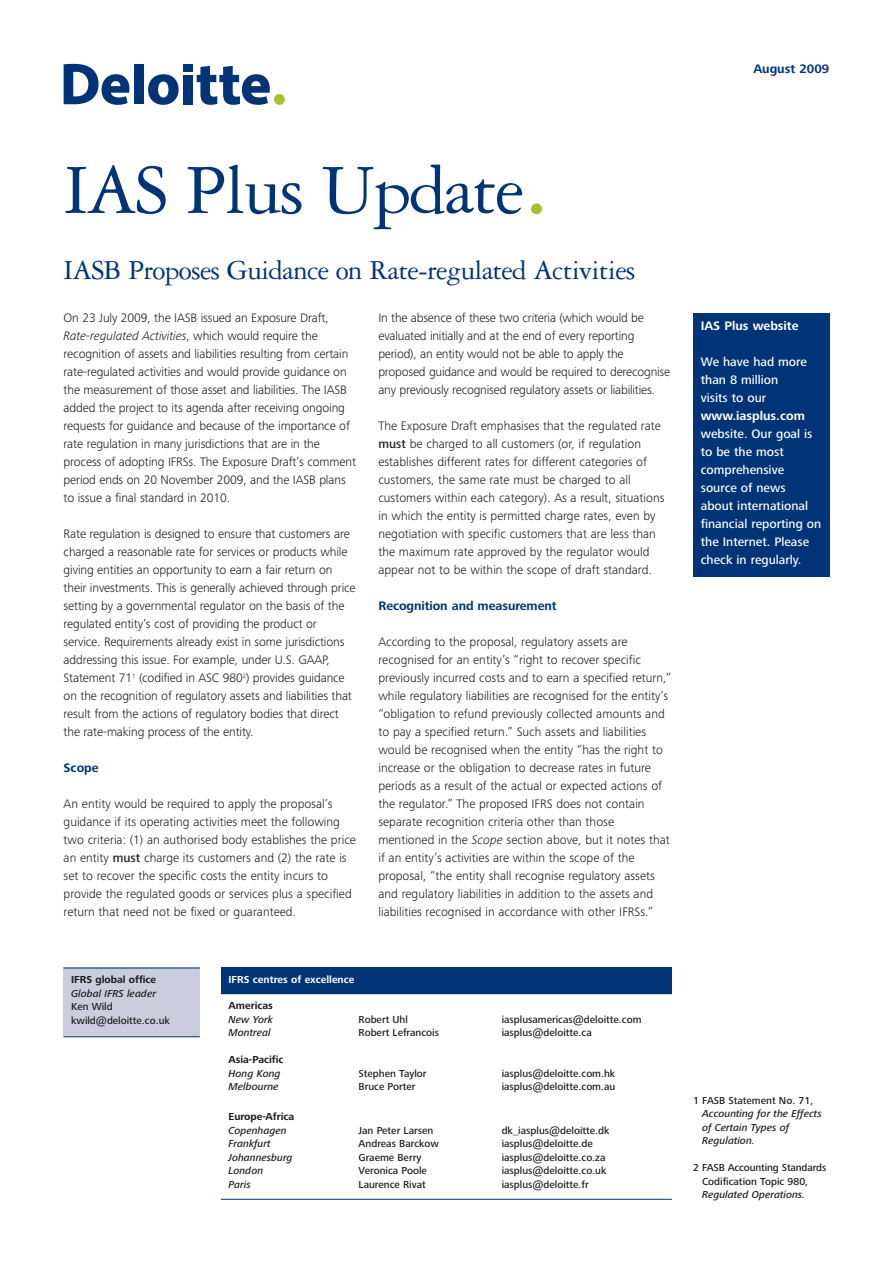
<style>
.page{position:relative;width:893px;height:1263px;background:#fff}
.page>*{position:absolute;margin:0;border:0;box-sizing:border-box;transform-origin:0 0}
.t1{font:75px "Garamond Three";letter-spacing:-.025em;color:#003476}
.t2{font:29.25px "Garamond Three";letter-spacing:-.025em;color:#003476}
.t3{font:300 12.75px/18px "Frutiger Next Pro";color:#1a171c}
.t4{font:500 12.75px/18px "Frutiger Next Pro";color:#fff}
.t5{font:700 12.75px "Frutiger Next Pro";letter-spacing:-.005em;color:#003476}
.t6{font:700 12.75px "Frutiger Next Pro";color:#fff}
.t7{font:500 10.5px/13.5px "Frutiger Next Pro";color:#1a171c}
.t8{font:italic 500 10.5px/13.5px "Frutiger Next Pro";color:#1a171c}
.t9{font:700 10.5px "Frutiger Next Pro";color:#1a171c}
.t10{font:700 10.5px "Frutiger Next Pro";color:#fff}
.s1{font-size:112.5px;color:#a4c42d}
.s2{font-style:italic}
.s3{font-weight:500}
</style>
<div class="page">
<div style="left:134px;top:65px;width:10px;height:39px;background:#003476"></div>
<svg style="left:148px;top:74px;width:31px;height:31px"></svg>
<div style="left:183px;top:75px;width:10px;height:29px;background:#003476"></div>
<div style="left:183px;top:65px;width:10px;height:7px;background:#003476"></div>
<svg style="left:197px;top:66px;width:73px;height:39px"></svg>
<div style="left:274px;top:94px;width:11px;height:11px;background:#a4c42d;border-radius:50%"></div>
<svg style="left:64px;top:64px;width:65px;height:41px"></svg>
<div style="left:693px;top:313px;width:136px;height:264px;background:#003476"></div>
<div style="left:221px;top:967px;width:451px;height:27px;background:#003476"></div>
<hr style="left:221px;top:1199px;width:451px;height:1px;background:#003476">
<div style="left:64px;top:968px;width:136px;height:69px;background:#ccccdf"></div>
<hr style="left:64px;top:968px;width:136px;height:1px;background:#003476">
<hr style="left:64px;top:1036px;width:136px;height:1px;background:#003476">
<p class="t5" style="left:753px;top:64px;width:77px">August 2009</p>
<h1 class="t1" style="left:64px;top:164px;width:488px">IAS Plus Update<span class="s1">.</span></h1>
<h2 class="t2" style="left:64px;top:260px;width:573px">IASB Proposes Guidance on Rate-regulated Activities</h2>
<p class="t3" style="left:64px;top:310px;width:294px">On 23 July 2009, the IASB issued an Exposure Draft, <span class="s2">Rate-regulated Activities</span>, which would require the recognition of assets and liabilities resulting from certain rate-regulated activities and would provide guidance on the measurement of those asset and liabilities. The IASB added the project to its agenda after receiving ongoing requests for guidance and because of the importance of rate regulation in many jurisdictions that are in the process of adopting IFRSs. The Exposure Draft’s comment period ends on 20 November 2009, and the IASB plans to issue a final standard in 2010.</p>
<p class="t3" style="left:64px;top:526px;width:293px">Rate regulation is designed to ensure that customers are charged a reasonable rate for services or products while giving entities an opportunity to earn a fair return on their investments. This is generally achieved through price setting by a governmental regulator on the basis of the regulated entity’s cost of providing the product or service. Requirements already exist in some jurisdictions addressing this issue. For example, under U.S. GAAP, Statement 71<sup>1</sup> (codified in ASC 980<sup>2</sup>) provides guidance on the recognition of regulatory assets and liabilities that result from the actions of regulatory bodies that direct the rate-making process of the entity.</p>
<p class="t5" style="left:64px;top:763px;width:37px">Scope</p>
<p class="t3" style="left:64px;top:796px;width:294px">An entity would be required to apply the proposal’s guidance if its operating activities meet the following two criteria: (1) an authorised body establishes the price an entity <span class="s3">must</span> charge its customers and (2) the rate is set to recover the specific costs the entity incurs to provide the regulated goods or services plus a specified return that need not be fixed or guaranteed.</p>
<p class="t3" style="left:378px;top:310px;width:293px">In the absence of these two criteria (which would be evaluated initially and at the end of every reporting period), an entity would not be able to apply the proposed guidance and would be required to derecognise any previously recognised regulatory assets or liabilities.</p>
<p class="t3" style="left:378px;top:418px;width:287px">The Exposure Draft emphasises that the regulated rate <span class="s3">must</span> be charged to all customers (or, if regulation establishes different rates for different categories of customers, the same rate must be charged to all customers within each category). As a result, situations in which the entity is permitted charge rates, even by negotiation with specific customers that are less than the maximum rate approved by the regulator would appear not to be within the scope of draft standard.</p>
<p class="t5" style="left:378px;top:601px;width:180px">Recognition and measurement</p>
<p class="t3" style="left:378px;top:634px;width:294px">According to the proposal, regulatory assets are recognised for an entity’s “right to recover specific previously incurred costs and to earn a specified return,” while regulatory liabilities are recognised for the entity’s “obligation to refund previously collected amounts and to pay a specified return.” Such assets and liabilities would be recognised when the entity “has the right to increase or the obligation to decrease rates in future periods as a result of the actual or expected actions of the regulator.” The proposed IFRS does not contain separate recognition criteria other than those mentioned in the <span class="s2">Scope</span> section above, but it notes that if an entity’s activities are within the scope of the proposal, “the entity shall recognise regulatory assets and regulatory liabilities in addition to the assets and liabilities recognised in accordance with other IFRSs.”</p>
<p class="t9" style="left:71px;top:976px;width:87px">IFRS global office</p>
<p class="t8" style="left:71px;top:988px;width:86px">Global IFRS leader</p>
<p class="t7" style="left:71px;top:1001px;width:100px">Ken Wild kwild@deloitte.co.uk</p>
<p class="t10" style="left:228px;top:975px;width:127px">IFRS centres of excellence</p>
<p class="t9" style="left:228px;top:1002px;width:46px">Americas</p>
<p class="t8" style="left:228px;top:1013px;width:46px">New York</p>
<p class="t7" style="left:358px;top:1013px;width:51px">Robert Uhl</p>
<p class="t7" style="left:501px;top:1013px;width:141px">iasplusamericas@deloitte.com</p>
<p class="t8" style="left:228px;top:1027px;width:44px">Montreal</p>
<p class="t7" style="left:358px;top:1027px;width:82px">Robert Lefrancois</p>
<p class="t7" style="left:501px;top:1027px;width:92px">iasplus@deloitte.ca</p>
<p class="t9" style="left:228px;top:1056px;width:56px">Asia-Pacific</p>
<p class="t8" style="left:228px;top:1067px;width:54px">Hong Kong</p>
<p class="t7" style="left:358px;top:1067px;width:69px">Stephen Taylor</p>
<p class="t7" style="left:501px;top:1067px;width:115px">iasplus@deloitte.com.hk</p>
<p class="t8" style="left:228px;top:1081px;width:52px">Melbourne</p>
<p class="t7" style="left:358px;top:1081px;width:58px">Bruce Porter</p>
<p class="t7" style="left:501px;top:1081px;width:115px">iasplus@deloitte.com.au</p>
<p class="t9" style="left:228px;top:1113px;width:67px">Europe-Africa</p>
<p class="t8" style="left:228px;top:1125px;width:60px">Copenhagen</p>
<p class="t7" style="left:358px;top:1125px;width:76px">Jan Peter Larsen</p>
<p class="t7" style="left:501px;top:1125px;width:109px">dk_iasplus@deloitte.dk</p>
<p class="t8" style="left:228px;top:1138px;width:44px">Frankfurt</p>
<p class="t7" style="left:358px;top:1138px;width:82px">Andreas Barckow</p>
<p class="t7" style="left:501px;top:1138px;width:93px">iasplus@deloitte.de</p>
<p class="t8" style="left:228px;top:1152px;width:66px">Johannesburg</p>
<p class="t7" style="left:358px;top:1152px;width:64px">Graeme Berry</p>
<p class="t7" style="left:501px;top:1152px;width:105px">iasplus@deloitte.co.za</p>
<p class="t8" style="left:228px;top:1165px;width:36px">London</p>
<p class="t7" style="left:358px;top:1165px;width:70px">Veronica Poole</p>
<p class="t7" style="left:501px;top:1165px;width:106px">iasplus@deloitte.co.uk</p>
<p class="t8" style="left:228px;top:1179px;width:24px">Paris</p>
<p class="t7" style="left:358px;top:1179px;width:69px">Laurence Rivat</p>
<p class="t7" style="left:501px;top:1179px;width:89px">iasplus@deloitte.fr</p>
<p class="t6" style="left:700px;top:320px;width:99px">IAS Plus website</p>
<p class="t4" style="left:700px;top:353px;width:108px">We have had more than 8 million visits to our</p>
<p class="t6" style="left:700px;top:410px;width:106px">www.iasplus.com</p>
<p class="t4" style="left:700px;top:425px;width:122px">website. Our goal is to be the most comprehensive source of news about international financial reporting on the Internet. Please check in regularly.</p>
<p class="t7" style="left:693px;top:1094px;width:121px">1 FASB Statement No. 71,</p>
<p class="t8" style="left:702px;top:1108px;width:121px">Accounting for the Effects of Certain Types of<br>Regulation.</p>
<p class="t7" style="left:702px;top:1162px;width:126px;text-indent:-9px">2 FASB Accounting Standards<br>Codification Topic 980,</p>
<p class="t8" style="left:702px;top:1189px;width:105px">Regulated Operations.</p>
</div>
